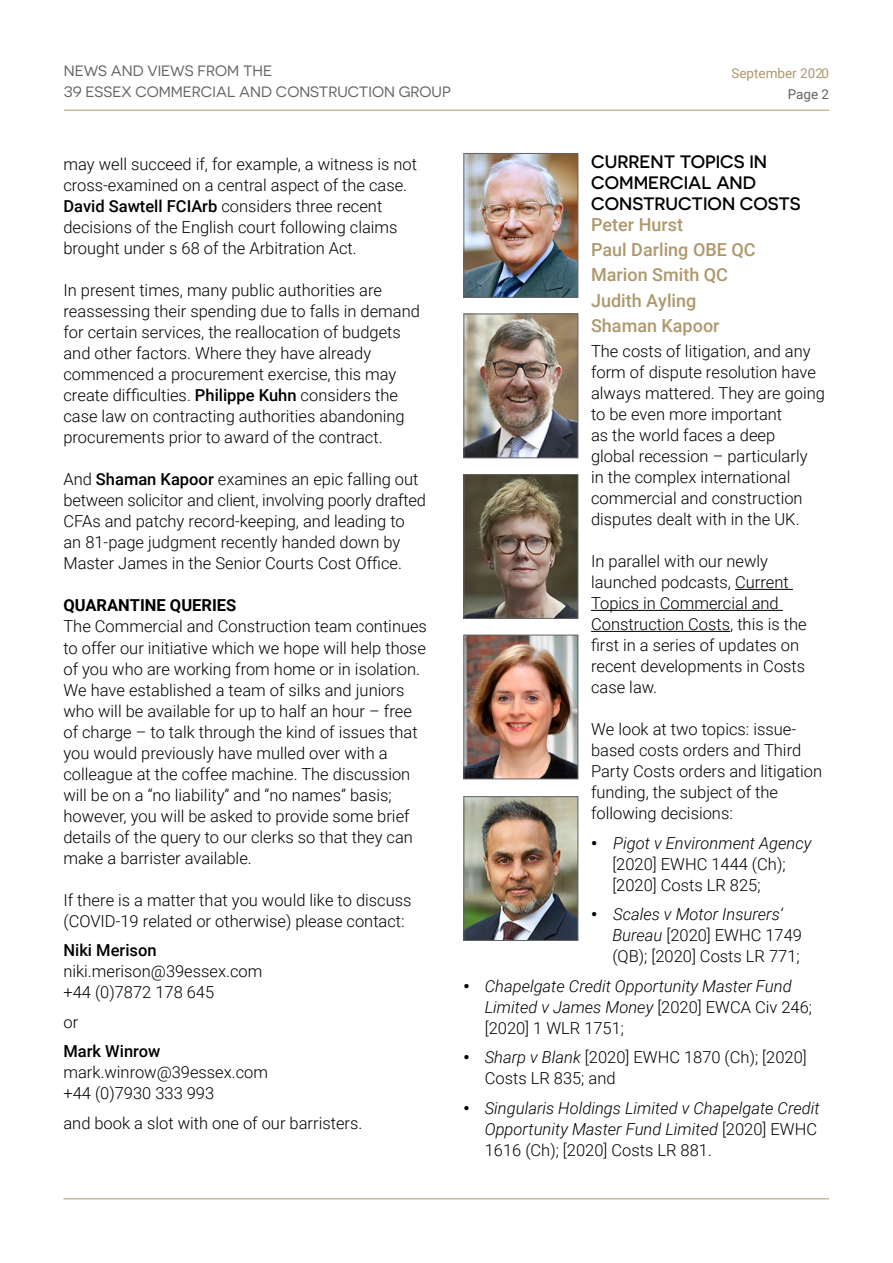
<style>
.page{position:relative;width:893px;height:1263px;background:#fff}
.page>*{position:absolute;margin:0;border:0;box-sizing:border-box;transform-origin:0 0}
.t1{font:500 18px/25.2px "Roboto";color:#af986d}
.t2{font:500 18px/21px "Novecentosanswide";color:#000}
.t3{font:300 16.5px/21px "Roboto";color:#000}
.t4{font:italic 300 16.5px/21px "Roboto";color:#000}
.t5{font:500 16.5px "Roboto";color:#000}
.t6{font:700 16.5px "Roboto";color:#000}
.t7{font:15px/21px "Novecentosanswide";color:#646363}
.t8{font:13.5px "Roboto";color:#af986d}
.t9{font:13.5px "Roboto";color:#646363}
.s1{font-weight:500}
.s2{font-weight:900}
.s3{font-style:italic}
.s4{font-weight:900;font-style:normal}
.s5{font-style:normal}
</style>
<div class="page">
<hr style="left:64px;top:110px;width:765px;height:1px;background:#af986d">
<hr style="left:735px;top:589px;width:58px;height:1px;background:#000">
<hr style="left:591px;top:610px;width:192px;height:1px;background:#000">
<hr style="left:591px;top:631px;width:139px;height:1px;background:#000">
<hr style="left:63px;top:1198px;width:766px;height:1px;background:#af986d">
<img style="left:465px;top:155px;width:111px;height:141px">
<div style="left:463px;top:153px;width:115px;height:145px;border:1px solid #646363"></div>
<img style="left:465px;top:316px;width:111px;height:140px">
<div style="left:463px;top:314px;width:115px;height:144px;border:1px solid #646363"></div>
<img style="left:465px;top:476px;width:111px;height:141px">
<div style="left:463px;top:474px;width:115px;height:145px;border:1px solid #646363"></div>
<img style="left:465px;top:637px;width:111px;height:140px">
<div style="left:463px;top:635px;width:115px;height:144px;border:1px solid #646363"></div>
<img style="left:465px;top:798px;width:111px;height:141px">
<div style="left:463px;top:796px;width:115px;height:145px;border:1px solid #646363"></div>
<p class="t7" style="left:64px;top:60px;width:388px">NEWS AND VIEWS FROM THE<br>39 ESSEX COMMERCIAL AND CONSTRUCTION GROUP</p>
<p class="t8" style="left:731px;top:64px;width:99px">September 2020</p>
<p class="t9" style="left:788px;top:85px;width:43px">Page 2</p>
<p class="t3" style="left:63px;top:153px;width:355px">may well succeed if, for example, a witness is not cross-examined on a central aspect of the case.<br><span class="s1">David Sawtell FCIArb</span> considers three recent decisions of the English court following claims brought under s 68 of the Arbitration Act.</p>
<p class="t3" style="left:63px;top:279px;width:358px">In present times, many public authorities are reassessing their spending due to falls in demand for certain services, the reallocation of budgets and other factors. Where they have already commenced a procurement exercise, this may create difficulties. <span class="s1">Philippe Kuhn</span> considers the case law on contracting authorities abandoning procurements prior to award of the contract.</p>
<p class="t3" style="left:63px;top:468px;width:364px">And <span class="s1">Shaman Kapoor</span> examines an epic falling out between solicitor and client, involving poorly drafted CFAs and patchy record-keeping, and leading to an 81-page judgment recently handed down by Master James in the Senior Courts Cost Office.</p>
<p class="t6" style="left:63px;top:594px;width:174px">QUARANTINE QUERIES</p>
<p class="t3" style="left:63px;top:615px;width:365px">The Commercial and Construction team continues to offer our initiative which we hope will help those of you who are working from home or in isolation.<br>We have established a team of silks and juniors who will be available for up to half an hour – free of charge – to talk through the kind of issues that you would previously have mulled over with a colleague at the coffee machine. The discussion will be on a “no liability” and “no names” basis; however, you will be asked to provide some brief details of the query to our clerks so that they can make a barrister available.</p>
<p class="t3" style="left:63px;top:888px;width:350px">If there is a matter that you would like to discuss (COVID-19 related or otherwise) please contact:</p>
<p class="t5" style="left:63px;top:939px;width:95px">Niki Merison</p>
<p class="t3" style="left:63px;top:960px;width:200px">niki.merison@39essex.com +44 (0)7872 178 645</p>
<p class="t3" style="left:63px;top:1010px;width:16px">or</p>
<p class="t5" style="left:63px;top:1040px;width:98px">Mark Winrow</p>
<p class="t3" style="left:63px;top:1061px;width:206px">mark.winrow@39essex.com +44 (0)7930 333 993</p>
<p class="t3" style="left:63px;top:1112px;width:300px">and book a slot with one of our barristers.</p>
<p class="t2" style="left:591px;top:151px;width:211px">CURRENT TOPICS IN<br>COMMERCIAL AND<br>CONSTRUCTION COSTS</p>
<p class="t1" style="left:591px;top:211px;width:166px">Peter Hurst<br>Paul Darling OBE QC<br>Marion Smith QC<br>Judith Ayling<br>Shaman Kapoor</p>
<p class="t3" style="left:591px;top:340px;width:236px">The costs of litigation, and any form of dispute resolution have always mattered. They are going to be even more important<br>as the world faces a deep<br>global recession – particularly<br>in the complex international commercial and construction disputes dealt with in the UK.</p>
<p class="t3" style="left:591px;top:550px;width:217px">In parallel with our newly launched podcasts, Current<br>Topics in Commercial and<br>Construction Costs, this is the first in a series of updates on recent developments in Costs case law.</p>
<p class="t3" style="left:591px;top:718px;width:233px">We look at two topics: issue&shy;based costs orders and Third<br>Party Costs orders and litigation funding, the subject of the following decisions:</p>
<p class="t3" style="left:612px;top:832px;width:201px;text-indent:-21px"><span class="s2">•</span> <span class="s3">Pigot v Environment Agency </span>[2020] EWHC 1444 (Ch); [2020] Costs LR 825;</p>
<p class="t3" style="left:612px;top:903px;width:191px;text-indent:-21px"><span class="s2">•</span> <span class="s3">Scales v Motor Insurers’<br>Bureau</span> [2020] EWHC 1749 (QB); [2020] Costs LR 771;</p>
<p class="t4" style="left:485px;top:975px;width:329px;text-indent:-21px"><span class="s4">•</span> Chapelgate Credit Opportunity Master Fund<br>Limited v James Money <span class="s5">[2020] EWCA Civ 246; [2020] 1 WLR 1751;</span></p>
<p class="t3" style="left:485px;top:1046px;width:324px;text-indent:-21px"><span class="s2">•</span> <span class="s3">Sharp v Blank</span> [2020] EWHC 1870 (Ch); [2020]<br>Costs LR 835; and</p>
<p class="t4" style="left:485px;top:1097px;width:336px;text-indent:-21px"><span class="s4">•</span> Singularis Holdings Limited v Chapelgate Credit<br>Opportunity Master Fund Limited <span class="s5">[2020] EWHC<br>1616 (Ch); [2020] Costs LR 881.</span></p>
</div>
